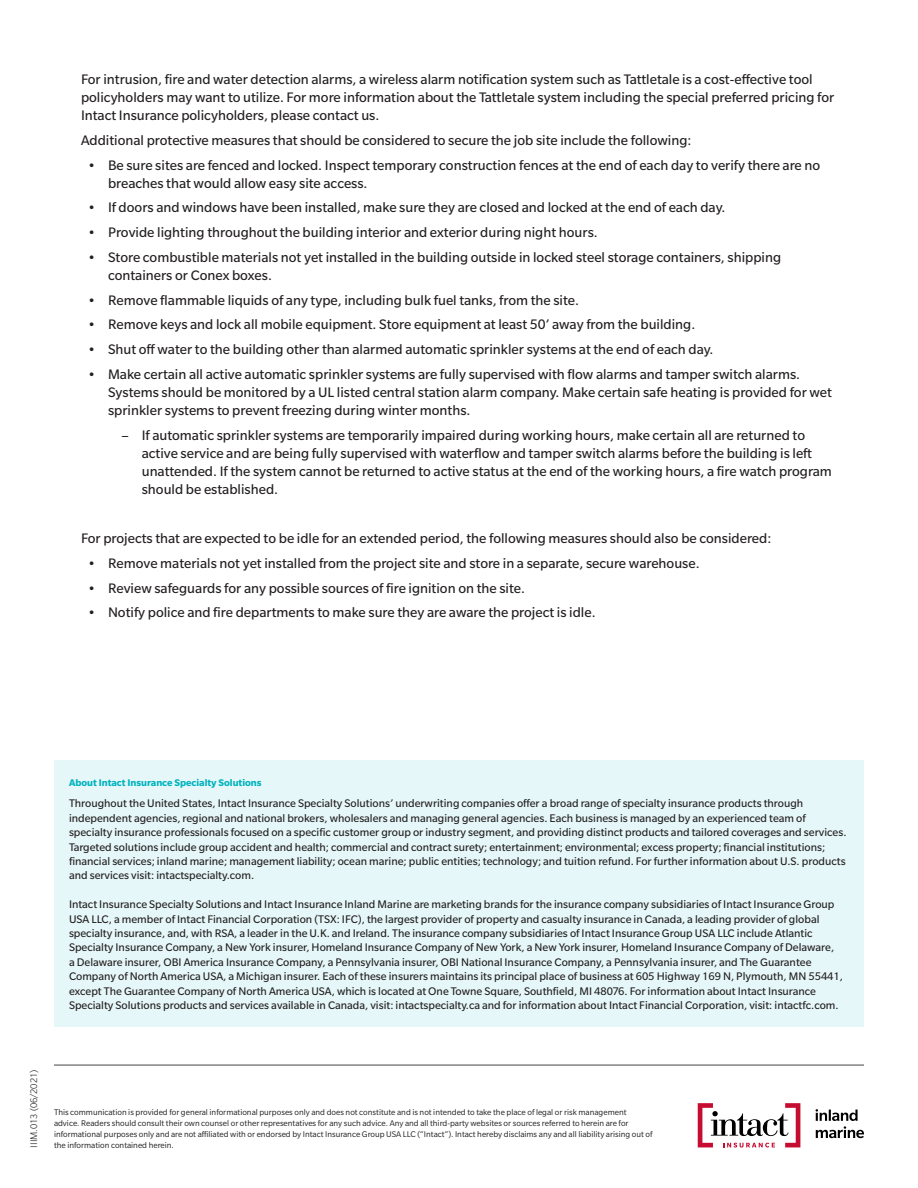
<style>
.page{position:relative;width:918px;height:1188px;background:#fff}
.page>*{position:absolute;margin:0;border:0;box-sizing:border-box;transform-origin:0 0}
.headline_1{font:15px/18px "Slate Std";color:#231f20}
.business_description{font:12px/14.4px "Slate Std";color:#231f20}
.business_description-2{font:700 10.5px "Slate Std";color:#00b3be}
.job_no{font:300 10.5px "Slate Std";color:#231f20}
.legal_disclaimer{font:9px/10.8px "Slate Std";color:#231f20}
</style>
<div class="page">
<svg style="left:698px;top:1103px;width:102px;height:45px"></svg>
<svg style="left:816px;top:1109px;width:48px;height:29px"></svg>
<hr style="left:54px;top:1065px;width:810px;height:1px;background:#231f20">
<div style="left:54px;top:760px;width:810px;height:267px;background:#e6f7f9"></div>
<p class="headline_1" style="left:81px;top:70px;width:755px">For intrusion, fire and water detection alarms, a wireless alarm notification system such as Tattletale is a cost-effective tool policyholders may want to utilize. For more information about the Tattletale system including the special preferred pricing for<br>Intact Insurance policyholders, please contact us.</p>
<p class="headline_1" style="left:81px;top:131px;width:612px">Additional protective measures that should be considered to secure the job site include the following:</p>
<p class="headline_1" style="left:108px;top:156px;width:714px;text-indent:-20px">• Be sure sites are fenced and locked. Inspect temporary construction fences at the end of each day to verify there are no breaches that would allow easy site access.</p>
<p class="headline_1" style="left:88px;top:198px;width:639px">• If doors and windows have been installed, make sure they are closed and locked at the end of each day.</p>
<p class="headline_1" style="left:88px;top:223px;width:512px">• Provide lighting throughout the building interior and exterior during night hours.</p>
<p class="headline_1" style="left:108px;top:248px;width:675px;text-indent:-20px">• Store combustible materials not yet installed in the building outside in locked steel storage containers, shipping containers or Conex boxes.</p>
<p class="headline_1" style="left:88px;top:291px;width:493px">• Remove flammable liquids of any type, including bulk fuel tanks, from the site.</p>
<p class="headline_1" style="left:88px;top:315px;width:609px">• Remove keys and lock all mobile equipment. Store equipment at least 50’ away from the building.</p>
<p class="headline_1" style="left:88px;top:340px;width:627px">• Shut off water to the building other than alarmed automatic sprinkler systems at the end of each day.</p>
<p class="headline_1" style="left:108px;top:365px;width:726px;text-indent:-20px">• Make certain all active automatic sprinkler systems are fully supervised with flow alarms and tamper switch alarms.<br>Systems should be monitored by a UL listed central station alarm company. Make certain safe heating is provided for wet sprinkler systems to prevent freezing during winter months.</p>
<p class="headline_1" style="left:142px;top:426px;width:692px;text-indent:-20px">– If automatic sprinkler systems are temporarily impaired during working hours, make certain all are returned to active service and are being fully supervised with waterflow and tamper switch alarms before the building is left unattended. If the system cannot be returned to active status at the end of the working hours, a fire watch program should be established.</p>
<p class="headline_1" style="left:81px;top:529px;width:692px">For projects that are expected to be idle for an extended period, the following measures should also be considered:</p>
<p class="headline_1" style="left:88px;top:554px;width:613px">• Remove materials not yet installed from the project site and store in a separate, secure warehouse.</p>
<p class="headline_1" style="left:88px;top:579px;width:439px">• Review safeguards for any possible sources of fire ignition on the site.</p>
<p class="headline_1" style="left:88px;top:603px;width:509px">• Notify police and fire departments to make sure they are aware the project is idle.</p>
<p class="business_description-2" style="left:69px;top:777px;width:194px">About Intact Insurance Specialty Solutions</p>
<p class="business_description" style="left:69px;top:796px;width:779px">Throughout the United States, Intact Insurance Specialty Solutions’ underwriting companies offer a broad range of specialty insurance products through independent agencies, regional and national brokers, wholesalers and managing general agencies. Each business is managed by an experienced team of specialty insurance professionals focused on a specific customer group or industry segment, and providing distinct products and tailored coverages and services.<br>Targeted solutions include group accident and health; commercial and contract surety; entertainment; environmental; excess property; financial institutions; financial services; inland marine; management liability; ocean marine; public entities; technology; and tuition refund. For further information about U.S. products and services visit: intactspecialty.com.</p>
<p class="business_description" style="left:69px;top:897px;width:775px">Intact Insurance Specialty Solutions and Intact Insurance Inland Marine are marketing brands for the insurance company subsidiaries of Intact Insurance Group USA LLC, a member of Intact Financial Corporation (TSX: IFC), the largest provider of property and casualty insurance in Canada, a leading provider of global specialty insurance, and, with RSA, a leader in the U.K. and Ireland. The insurance company subsidiaries of Intact Insurance Group USA LLC include Atlantic Specialty Insurance Company, a New York insurer, Homeland Insurance Company of New York, a New York insurer, Homeland Insurance Company of Delaware,<br>a Delaware insurer, OBI America Insurance Company, a Pennsylvania insurer, OBI National Insurance Company, a Pennsylvania insurer, and The Guarantee Company of North America USA, a Michigan insurer. Each of these insurers maintains its principal place of business at 605 Highway 169 N, Plymouth, MN 55441, except The Guarantee Company of North America USA, which is located at One Towne Square, Southfield, MI 48076. For information about Intact Insurance Specialty Solutions products and services available in Canada, visit: intactspecialty.ca and for information about Intact Financial Corporation, visit: intactfc.com.</p>
<p class="job_no" style="left:29px;top:1148px;width:79px;rotate:-90deg">IIIM.013 (06/2021)</p>
<p class="job_no" style="left:29px;top:1079px;width:7px;rotate:-90deg">0</p>
<p class="job_no" style="left:29px;top:1124px;width:27px;rotate:-90deg">07 3</p>
<p class="legal_disclaimer" style="left:54px;top:1107px;width:600px">This communication is provided for general informational purposes only and does not constitute and is not intended to take the place of legal or risk management advice. Readers should consult their own counsel or other representatives for any such advice. Any and all third-party websites or sources referred to herein are for informational purposes only and are not affiliated with or endorsed by Intact Insurance Group USA LLC (“Intact”). Intact hereby disclaims any and all liability arising out of the information contained herein.</p>
</div>
